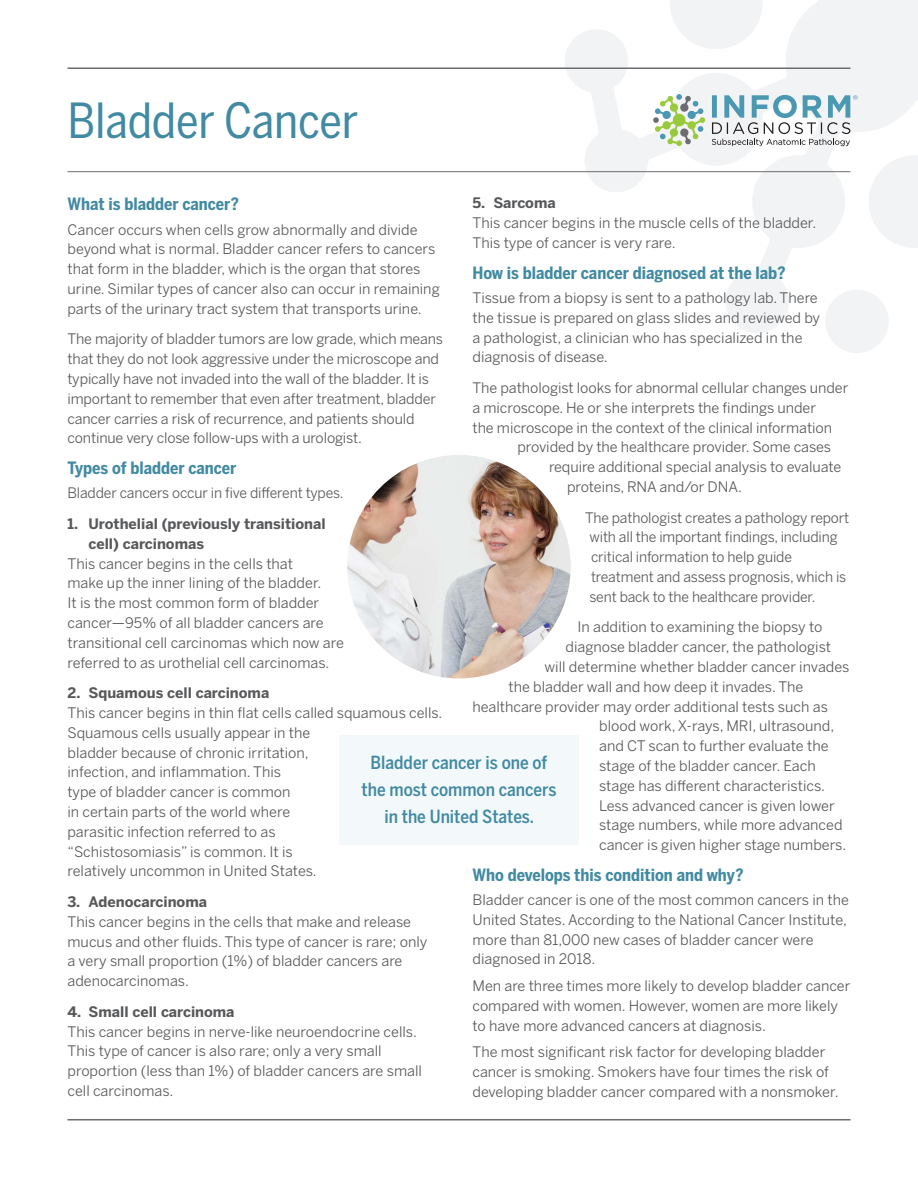
<style>
.page{position:relative;width:918px;height:1188px;background:#fff}
.page>*{position:absolute;margin:0;border:0;box-sizing:border-box;transform-origin:0 0}
.Headline{font:48px "Benton Sans Condensed";letter-spacing:-.005em;color:#418aa2}
.t1{font:500 18px/27px "Benton Sans Condensed";color:#418aa2;text-align:center}
.Subhead{font:700 16.8px "Benton Sans Condensed";color:#418aa2}
.Body_Copy{font:14.4px/19.8px "Benton Sans";color:#57585a}
.t2{font:700 14.4px/19.8px "Benton Sans";color:#57585a}
</style>
<div class="page">
<svg style="left:565px;top:0;width:353px;height:353px"></svg>
<hr style="left:68px;top:171px;width:782px;height:1px;background:#6c6d70">
<hr style="left:68px;top:68px;width:782px;height:1px;background:#6c6d70">
<hr style="left:68px;top:1119px;width:782px;height:1px;background:#6c6d70">
<img style="left:347px;top:455px;width:224px;height:223px;border-radius:112px">
<div style="left:339px;top:736px;width:240px;height:109px;background:#f3f8fa"></div>
<svg style="left:653px;top:94px;width:53px;height:52px"></svg>
<svg style="left:712px;top:95px;width:146px;height:51px"></svg>
<p class="Headline" style="left:68px;top:92px;width:292px">Bladder Cancer</p>
<p class="t2" style="left:472px;top:193px;width:85px">5. Sarcoma</p>
<p class="Body_Copy" style="left:472px;top:213px;width:345px">This cancer begins in the muscle cells of the bladder.<br>This type of cancer is very rare.</p>
<p class="Subhead" style="left:472px;top:262px;width:315px">How is bladder cancer diagnosed at the lab?</p>
<p class="Body_Copy" style="left:472px;top:288px;width:349px">Tissue from a biopsy is sent to a pathology lab. There the tissue is prepared on glass slides and reviewed by a pathologist, a clinician who has specialized in the diagnosis of disease.</p>
<p class="Body_Copy" style="left:472px;top:378px;width:377px">The pathologist looks for abnormal cellular changes under</p>
<p class="Body_Copy" style="left:472px;top:398px;width:345px">a microscope. He or she interprets the findings under</p>
<p class="Body_Copy" style="left:472px;top:417px;width:361px">the microscope in the context of the clinical information</p>
<p class="Body_Copy" style="left:518px;top:437px;width:315px">provided by the healthcare provider. Some cases</p>
<p class="Body_Copy" style="left:549px;top:457px;width:294px">require additional special analysis to evaluate</p>
<p class="Body_Copy" style="left:567px;top:477px;width:176px">proteins, RNA and/or DNA.</p>
<p class="Body_Copy" style="left:590px;top:507px;width:261px;text-indent:-4px">The pathologist creates a pathology report with all the important findings, including critical information to help guide treatment and assess prognosis, which is sent back to the healthcare provider.</p>
<p class="Body_Copy" style="left:578px;top:617px;width:247px">In addition to examining the biopsy to</p>
<p class="Body_Copy" style="left:566px;top:637px;width:267px">diagnose bladder cancer, the pathologist</p>
<p class="Body_Copy" style="left:544px;top:657px;width:306px">will determine whether bladder cancer invades</p>
<p class="Body_Copy" style="left:508px;top:677px;width:296px">the bladder wall and how deep it invades. The</p>
<p class="Body_Copy" style="left:472px;top:696px;width:357px">healthcare provider may order additional tests such as</p>
<p class="Body_Copy" style="left:599px;top:716px;width:237px">blood work, X-rays, MRI, ultrasound,</p>
<p class="Body_Copy" style="left:599px;top:736px;width:231px">and CT scan to further evaluate the</p>
<p class="Body_Copy" style="left:599px;top:756px;width:218px">stage of the bladder cancer. Each</p>
<p class="Body_Copy" style="left:599px;top:776px;width:227px">stage has different characteristics.</p>
<p class="Body_Copy" style="left:599px;top:795px;width:237px">Less advanced cancer is given lower</p>
<p class="Body_Copy" style="left:599px;top:815px;width:245px">stage numbers, while more advanced</p>
<p class="Body_Copy" style="left:599px;top:835px;width:249px">cancer is given higher stage numbers.</p>
<p class="Subhead" style="left:472px;top:864px;width:273px">Who develops this condition and why?</p>
<p class="Body_Copy" style="left:472px;top:890px;width:378px">Bladder cancer is one of the most common cancers in the United States. According to the National Cancer Institute, more than 81,000 new cases of bladder cancer were diagnosed in 2018.</p>
<p class="Body_Copy" style="left:472px;top:976px;width:380px">Men are three times more likely to develop bladder cancer compared with women. However, women are more likely to have more advanced cancers at diagnosis.</p>
<p class="Body_Copy" style="left:472px;top:1042px;width:368px">The most significant risk factor for developing bladder cancer is smoking. Smokers have four times the risk of developing bladder cancer compared with a nonsmoker.</p>
<p class="Subhead" style="left:68px;top:194px;width:173px">What is bladder cancer?</p>
<p class="Body_Copy" style="left:68px;top:220px;width:374px">Cancer occurs when cells grow abnormally and divide beyond what is normal. Bladder cancer refers to cancers that form in the bladder, which is the organ that stores urine. Similar types of cancer also can occur in remaining parts of the urinary tract system that transports urine.</p>
<p class="Body_Copy" style="left:68px;top:329px;width:377px">The majority of bladder tumors are low grade, which means that they do not look aggressive under the microscope and typically have not invaded into the wall of the bladder. It is important to remember that even after treatment, bladder cancer carries a risk of recurrence, and patients should continue very close follow-ups with a urologist.</p>
<p class="Subhead" style="left:68px;top:457px;width:170px">Types of bladder cancer</p>
<p class="Body_Copy" style="left:68px;top:483px;width:278px">Bladder cancers occur in five different types.</p>
<p class="t2" style="left:88px;top:514px;width:239px;text-indent:-21px">1. Urothelial (previously transitional cell) carcinomas</p>
<p class="Body_Copy" style="left:68px;top:554px;width:278px">This cancer begins in the cells that<br>make up the inner lining of the bladder.<br>It is the most common form of bladder cancer—95% of all bladder cancers are transitional cell carcinomas which now are referred to as urothelial cell carcinomas.</p>
<p class="t2" style="left:68px;top:683px;width:203px">2. Squamous cell carcinoma</p>
<p class="Body_Copy" style="left:68px;top:703px;width:377px">This cancer begins in thin flat cells called squamous cells.<br>Squamous cells usually appear in the<br>bladder because of chronic irritation,<br>infection, and inflammation. This<br>type of bladder cancer is common<br>in certain parts of the world where<br>parasitic infection referred to as<br>“Schistosomiasis” is common. It is<br>relatively uncommon in United States.</p>
<p class="t2" style="left:68px;top:892px;width:141px">3. Adenocarcinoma</p>
<p class="Body_Copy" style="left:68px;top:912px;width:361px">This cancer begins in the cells that make and release mucus and other fluids. This type of cancer is rare; only a very small proportion (1%) of bladder cancers are adenocarcinomas.</p>
<p class="t2" style="left:68px;top:1002px;width:169px">4. Small cell carcinoma</p>
<p class="Body_Copy" style="left:68px;top:1022px;width:356px">This cancer begins in nerve-like neuroendocrine cells.<br>This type of cancer is also rare; only a very small proportion (less than 1%) of bladder cancers are small cell carcinomas.</p>
<p class="t1" style="left:362px;top:749px;width:196px">Bladder cancer is one of the most common cancers in the United States.</p>
</div>
